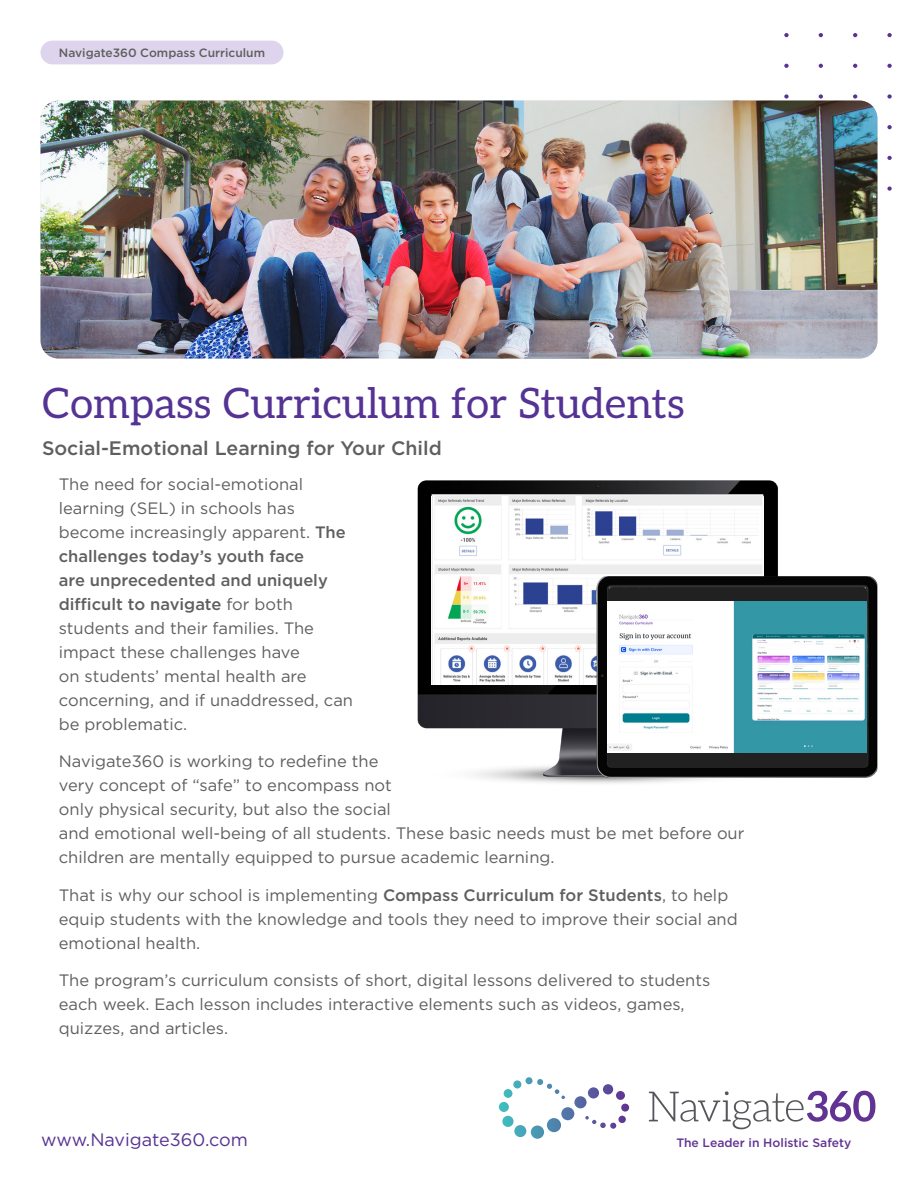
<style>
.page{position:relative;width:918px;height:1188px;background:#fff}
.page>*{position:absolute;margin:0;border:0;box-sizing:border-box;transform-origin:0 0}
.t1{font:42px "Aleo";color:#553394}
.Header_Subtitle{font:500 19.5px "Gotham";color:#5f5f5f}
.t2{font:18px "Gotham";color:#573393}
.Body{font:16.5px/24px "Gotham";color:#5f5f5f}
.t3{font:500 12.15px "Gotham";color:#613393}
.t4{font:500 12px "Gotham";color:#5f5f5f}
.s1{font-weight:500}
</style>
<div class="page">
<svg style="left:819px;top:33px;width:4px;height:4px"></svg>
<svg style="left:887px;top:33px;width:5px;height:4px"></svg>
<svg style="left:784px;top:33px;width:5px;height:4px"></svg>
<svg style="left:853px;top:33px;width:4px;height:4px"></svg>
<svg style="left:819px;top:64px;width:4px;height:4px"></svg>
<svg style="left:887px;top:64px;width:5px;height:4px"></svg>
<svg style="left:784px;top:64px;width:5px;height:4px"></svg>
<svg style="left:853px;top:64px;width:4px;height:4px"></svg>
<svg style="left:819px;top:94px;width:4px;height:5px"></svg>
<svg style="left:887px;top:94px;width:5px;height:5px"></svg>
<svg style="left:784px;top:94px;width:5px;height:5px"></svg>
<svg style="left:853px;top:94px;width:4px;height:5px"></svg>
<svg style="left:887px;top:125px;width:5px;height:4px"></svg>
<svg style="left:887px;top:156px;width:5px;height:4px"></svg>
<svg style="left:887px;top:186px;width:5px;height:5px"></svg>
<img style="left:40px;top:100px;width:838px;height:259px">
<div style="left:40px;top:41px;width:244px;height:23px;background:#ded4ed;border-radius:12px"></div>
<svg style="left:499px;top:1077px;width:130px;height:62px"></svg>
<svg style="left:649px;top:1091px;width:226px;height:38px"></svg>
<img style="left:417px;top:480px;width:361px;height:304px">
<img style="left:431px;top:496px;width:332px;height:188px">
<img style="left:583px;top:576px;width:295px;height:202px">
<div style="left:608px;top:587px;width:259px;height:180px;background:#212121"></div>
<img style="left:608px;top:601px;width:259px;height:152px">
<p class="t4" style="left:59px;top:45px;width:208px">Navigate360 Compass Curriculum</p>
<p class="t1" style="left:42px;top:370px;width:645px">Compass Curriculum for Students</p>
<p class="Header_Subtitle" style="left:42px;top:435px;width:401px">Social-Emotional Learning for Your Child</p>
<p class="Body" style="left:59px;top:472px;width:296px">The need for social-emotional learning (SEL) in schools has become increasingly apparent. <span class="s1">The challenges today’s youth face<br>are unprecedented and uniquely difficult to navigate</span> for both students and their families. The impact these challenges have<br>on students’ mental health are concerning, and if unaddressed, can be problematic.</p>
<p class="Body" style="left:59px;top:749px;width:687px">Navigate360 is working to redefine the<br>very concept of “safe” to encompass not<br>only physical security, but also the social<br>and emotional well-being of all students. These basic needs must be met before our children are mentally equipped to pursue academic learning.</p>
<p class="Body" style="left:59px;top:883px;width:680px">That is why our school is implementing <span class="s1">Compass Curriculum for Students</span>, to help equip students with the knowledge and tools they need to improve their social and emotional health.</p>
<p class="Body" style="left:59px;top:968px;width:653px">The program’s curriculum consists of short, digital lessons delivered to students each week. Each lesson includes interactive elements such as videos, games, quizzes, and articles.</p>
<p class="t2" style="left:41px;top:1128px;width:208px">www.Navigate360.com</p>
<p class="t3" style="left:676px;top:1135px;width:177px">The Leader in Holistic Safety</p>
</div>
